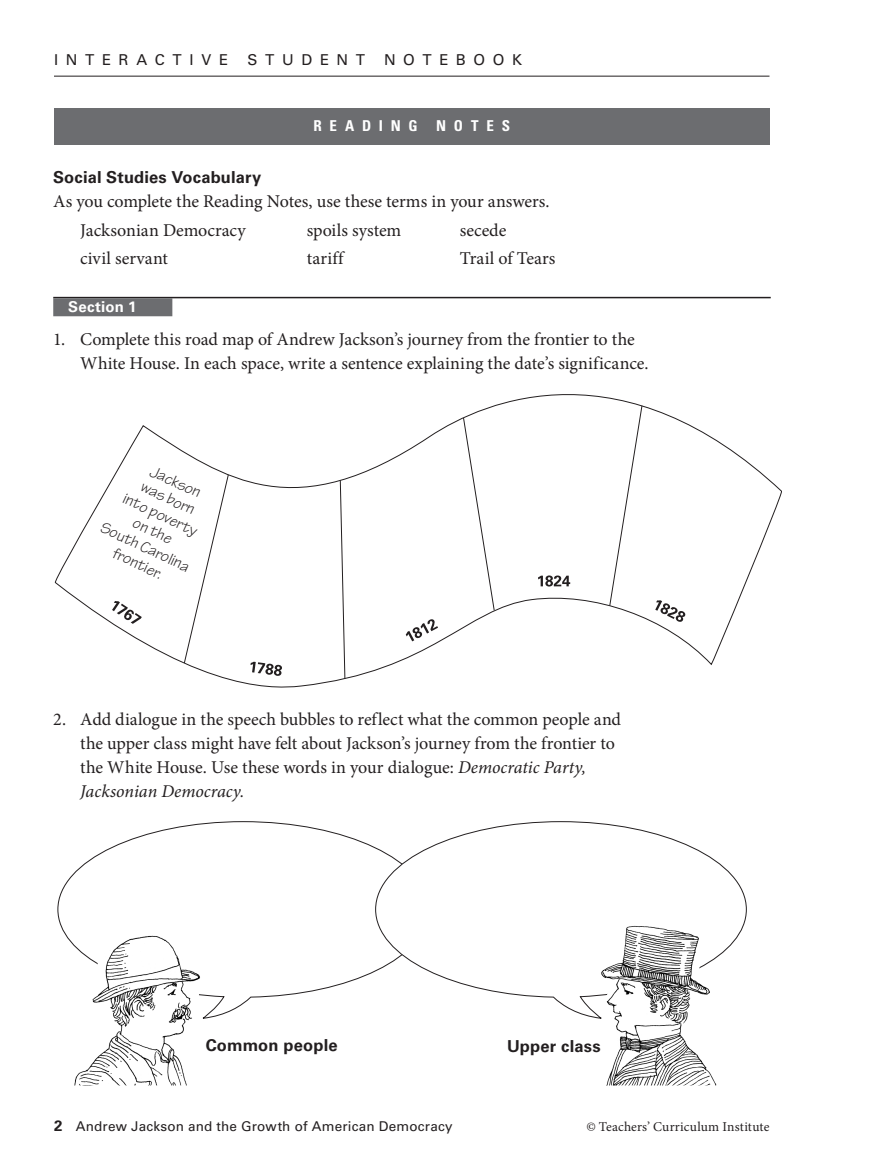
<style>
.page{position:relative;width:891px;height:1175px;background:#fff}
.page>*{position:absolute;margin:0;border:0;box-sizing:border-box;transform-origin:0 0}
.TXT_list_-_numbered{font:18px/24px "Minion Pro";letter-spacing:-.005em;color:#231f20}
.Key_content_words{font:18px "Minion Pro";color:#231f20}
.WOL_text{font:16.5px/18px "Tekton Pro";color:#231f20;text-align:center}
.Key_content_head{font:700 16.5px "Univers LT Std";letter-spacing:.01em;color:#231f20}
.TBL_head{font:700 16.5px "Univers LT Std";letter-spacing:.01em;color:#231f20}
.t1{font:15px "Univers LT Std";letter-spacing:.51em;color:#231f20}
.TXT_text_in_box{font:700 condensed 15px "Univers LT Std";letter-spacing:.52em;color:#fff}
.Bar_type_sub_with_ru{font:700 15px "Univers LT Std";letter-spacing:.01em;color:#fff}
.RF_running_foot_-_le{font:13.5px "Univers LT Std";letter-spacing:.015em;color:#231f20}
.Copyright_-_left{font:13.5px "Minion Pro";letter-spacing:.01em;color:#231f20}
.s1{font-style:italic}
.s2{font-weight:700;font-size:15px}
</style>
<div class="page">
<hr style="left:54px;top:76px;width:716px;height:1px;background:#231f20">
<svg style="left:58px;top:821px;width:317px;height:196px"></svg>
<svg style="left:375px;top:821px;width:372px;height:197px"></svg>
<svg style="left:60px;top:926px;width:155px;height:93px"></svg>
<svg style="left:606px;top:914px;width:141px;height:104px"></svg>
<hr style="left:53px;top:297px;width:718px;height:1px;background:#231f20">
<div style="left:53px;top:298px;width:119px;height:18px;background:#6c6d70"></div>
<div style="left:54px;top:108px;width:716px;height:36px;background:#6c6d70"></div>
<svg style="left:55px;top:394px;width:727px;height:293px"></svg>
<svg style="left:250px;top:661px;width:32px;height:15px"></svg>
<svg style="left:112px;top:601px;width:30px;height:23px"></svg>
<svg style="left:406px;top:618px;width:32px;height:23px"></svg>
<svg style="left:538px;top:575px;width:32px;height:11px"></svg>
<svg style="left:655px;top:600px;width:31px;height:22px"></svg>
<svg style="left:340px;top:479px;width:6px;height:200px"></svg>
<svg style="left:463px;top:417px;width:32px;height:194px"></svg>
<svg style="left:609px;top:405px;width:34px;height:201px"></svg>
<svg style="left:183px;top:474px;width:46px;height:190px"></svg>
<img style="left:70px;top:931px;width:134px;height:154px">
<img style="left:596px;top:921px;width:121px;height:164px">
<p class="t1" style="left:54px;top:51px;width:176px">INTERACTIVE</p>
<p class="t1" style="left:248px;top:51px;width:119px">STUDENT</p>
<p class="t1" style="left:384px;top:51px;width:139px">NOTEBOOK</p>
<p class="TXT_text_in_box" style="left:313px;top:117px;width:198px">READING NOTES</p>
<p class="Key_content_head" style="left:53px;top:168px;width:209px">Social Studies Vocabulary</p>
<p class="TXT_list_-_numbered" style="left:53px;top:189px;width:498px">As you complete the Reading Notes, use these terms in your answers.</p>
<p class="Key_content_words" style="left:80px;top:218px;width:167px">Jacksonian Democracy</p>
<p class="Key_content_words" style="left:307px;top:218px;width:96px">spoils system</p>
<p class="Key_content_words" style="left:460px;top:218px;width:48px">secede</p>
<p class="Key_content_words" style="left:80px;top:246px;width:89px">civil servant</p>
<p class="Key_content_words" style="left:307px;top:246px;width:38px">tariff</p>
<p class="Key_content_words" style="left:460px;top:246px;width:97px">Trail of Tears</p>
<p class="Bar_type_sub_with_ru" style="left:68px;top:298px;width:70px">Section 1</p>
<p class="TXT_list_-_numbered" style="left:80px;top:327px;width:570px;text-indent:-27px">1. Complete this road map of Andrew Jackson’s journey from the frontier to the<br>White House. In each space, write a sentence explaining the date’s significance.</p>
<p class="WOL_text" style="left:143px;top:456px;width:82px;rotate:25deg">Jackson was born into poverty</p>
<p class="WOL_text" style="left:136px;top:503px;width:55px;line-height:36px;rotate:25deg">on the frontier.</p>
<p class="WOL_text" style="left:105px;top:518px;width:98px;rotate:25deg">South Carolina</p>
<p class="TXT_list_-_numbered" style="left:80px;top:707px;width:542px;text-indent:-27px">2. Add dialogue in the speech bubbles to reflect what the common people and the upper class might have felt about Jackson’s journey from the frontier to the White House. Use these words in your dialogue: <span class="s1">Democratic Party, Jacksonian Democracy.</span></p>
<p class="TBL_head" style="left:206px;top:1035px;width:133px">Common people</p>
<p class="TBL_head" style="left:507px;top:1036px;width:95px">Upper class</p>
<p class="RF_running_foot_-_le" style="left:54px;top:1118px;width:400px"><span class="s2">2</span> Andrew Jackson and the Growth of American Democracy</p>
<p class="Copyright_-_left" style="left:586px;top:1118px;width:185px">© Teachers’ Curriculum Institute</p>
</div>
